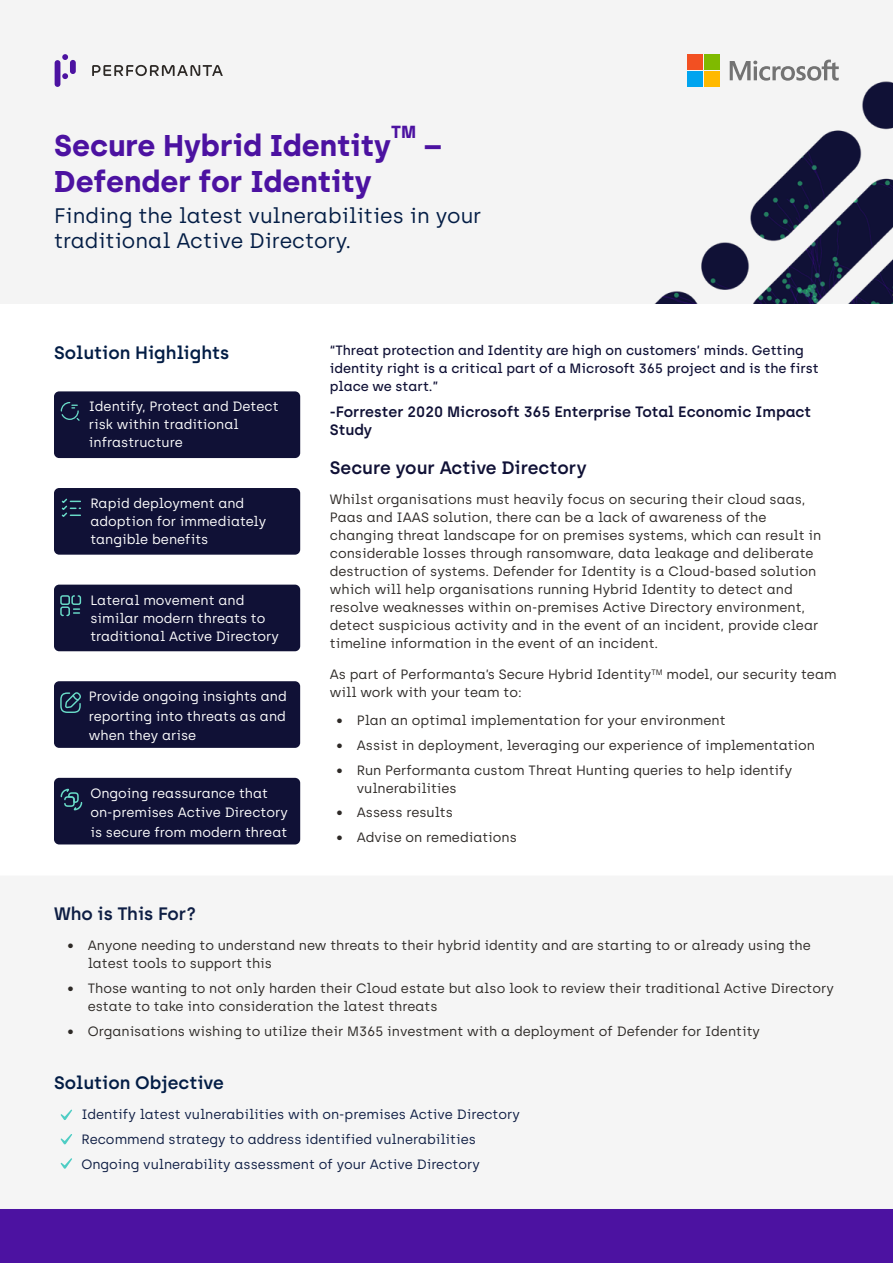
<style>
.page{position:relative;width:893px;height:1263px;background:#fff}
.page>*{position:absolute;margin:0;border:0;box-sizing:border-box;transform-origin:0 0}
.t1{font:700 30px "Archia";color:#4c12a1}
.t2{font:21px/25.2px "Archia";color:#031d45}
.t3{font:600 18px "Archia";color:#031d45}
.t4{font:600 18px "Archia";color:#101136}
.t5{font:600 18px "Archia";color:#0e1e44}
.t6{font:700 17.55px "Archia";color:#4c12a1}
.t7{font:600 15px/18px "Archia";color:#101136}
.t8{font:13.5px/18px "Archia";color:#2d2926}
.t9{font:13.5px/18px "Archia";color:#fff}
.t10{font:13.5px/24.8px "Archia";color:#0f1e44}
.t11{font:500 13.5px/18px "Archia";color:#101136}
</style>
<div class="page">
<div style="left:0;top:0;width:893px;height:303px;background:#f4f4f4"></div>
<div style="left:0;top:1209px;width:893px;height:54px;background:#4c12a1"></div>
<div style="left:54px;top:391px;width:246px;height:67px;background:#101136;border-radius:5px"></div>
<svg style="left:60px;top:402px;width:20px;height:19px"></svg>
<div style="left:54px;top:488px;width:246px;height:67px;background:#101136;border-radius:5px"></div>
<svg style="left:61px;top:498px;width:19px;height:19px"></svg>
<div style="left:54px;top:585px;width:246px;height:66px;background:#101136;border-radius:5px"></div>
<div style="left:71px;top:595px;width:10px;height:10px;border:1px solid #69dbc8;border-radius:2px"></div>
<div style="left:60px;top:595px;width:10px;height:10px;border:1px solid #69dbc8;border-radius:2px"></div>
<div style="left:60px;top:606px;width:10px;height:10px;border:1px solid #69dbc8;border-radius:2px"></div>
<svg style="left:74px;top:608px;width:5px;height:6px"></svg>
<div style="left:54px;top:681px;width:246px;height:67px;background:#101136;border-radius:5px"></div>
<svg style="left:60px;top:692px;width:21px;height:21px"></svg>
<div style="left:54px;top:778px;width:246px;height:66px;background:#101136;border-radius:5px"></div>
<svg style="left:60px;top:788px;width:23px;height:23px"></svg>
<svg style="left:92px;top:65px;width:131px;height:11px"></svg>
<svg style="left:55px;top:54px;width:21px;height:33px"></svg>
<svg style="left:61px;top:1109px;width:11px;height:11px"></svg>
<svg style="left:61px;top:1134px;width:11px;height:10px"></svg>
<svg style="left:61px;top:1158px;width:11px;height:11px"></svg>
<img style="left:655px;top:54px;width:238px;height:249px">
<p class="t6" style="left:391px;top:121px;width:27px">TM</p>
<h1 class="t1" style="left:54px;top:126px;width:339px">Secure Hybrid Identity</h1>
<h1 class="t1" style="left:424px;top:126px;width:20px">–</h1>
<h1 class="t1" style="left:54px;top:162px;width:319px">Defender for Identity</h1>
<h2 class="t2" style="left:54px;top:203px;width:429px">Finding the latest vulnerabilities in your traditional Active Directory.</h2>
<h3 class="t3" style="left:54px;top:342px;width:177px">Solution Highlights</h3>
<p class="t9" style="left:89px;top:398px;width:191px">Identify, Protect and Detect risk within traditional infrastructure</p>
<p class="t9" style="left:90px;top:494px;width:177px">Rapid deployment and adoption for immediately tangible benefits</p>
<p class="t9" style="left:90px;top:591px;width:190px">Lateral movement and similar modern threats to traditional Active Directory</p>
<p class="t9" style="left:89px;top:687px;width:199px;line-height:19.5px;text-align:justify">Provide ongoing insights and reporting into threats as and when they arise</p>
<p class="t9" style="left:90px;top:783px;width:199px;line-height:19.5px">Ongoing reassurance that on-premises Active Directory is secure from modern threat</p>
<h3 class="t5" style="left:54px;top:903px;width:144px">Who is This For?</h3>
<p class="t11" style="left:330px;top:341px;width:490px">“Threat protection and Identity are high on customers’ minds. Getting identity right is a critical part of a Microsoft 365 project and is the first place we start.”</p>
<p class="t7" style="left:330px;top:402px;width:483px">-Forrester 2020 Microsoft 365 Enterprise Total Economic Impact<br>Study</p>
<h3 class="t4" style="left:330px;top:457px;width:258px">Secure your Active Directory</h3>
<p class="t8" style="left:330px;top:490px;width:493px">Whilst organisations must heavily focus on securing their cloud saas, Paas and IAAS solution, there can be a lack of awareness of the changing threat landscape for on premises systems, which can result in considerable losses through ransomware, data leakage and deliberate destruction of systems. Defender for Identity is a Cloud-based solution which will help organisations running Hybrid Identity to detect and resolve weaknesses within on-premises Active Directory environment, detect suspicious activity and in the event of an incident, provide clear timeline information in the event of an incident.</p>
<p class="t8" style="left:330px;top:665px;width:508px">As part of Performanta’s Secure Hybrid Identity<sup>TM</sup> model, our security team will work with your team to:</p>
<p class="t8" style="left:337px;top:711px;width:391px">• Plan an optimal implementation for your environment</p>
<p class="t8" style="left:337px;top:736px;width:480px">• Assist in deployment, leveraging our experience of implementation</p>
<p class="t8" style="left:357px;top:761px;width:437px;text-indent:-20px">• Run Performanta custom Threat Hunting queries to help identify vulnerabilities</p>
<p class="t8" style="left:337px;top:804px;width:118px">• Assess results</p>
<p class="t8" style="left:337px;top:828px;width:182px">• Advise on remediations</p>
<p class="t8" style="left:88px;top:936px;width:725px;text-indent:-20px">• Anyone needing to understand new threats to their hybrid identity and are starting to or already using the latest tools to support this</p>
<p class="t8" style="left:88px;top:979px;width:748px;text-indent:-20px">• Those wanting to not only harden their Cloud estate but also look to review their traditional Active Directory estate to take into consideration the latest threats</p>
<p class="t8" style="left:68px;top:1022px;width:694px">• Organisations wishing to utilize their M365 investment with a deployment of Defender for Identity</p>
<h3 class="t3" style="left:54px;top:1072px;width:171px">Solution Objective</h3>
<p class="t10" style="left:81px;top:1102px;width:440px">Identify latest vulnerabilities with on-premises Active Directory<br>Recommend strategy to address identified vulnerabilities<br>Ongoing vulnerability assessment of your Active Directory</p>
</div>
